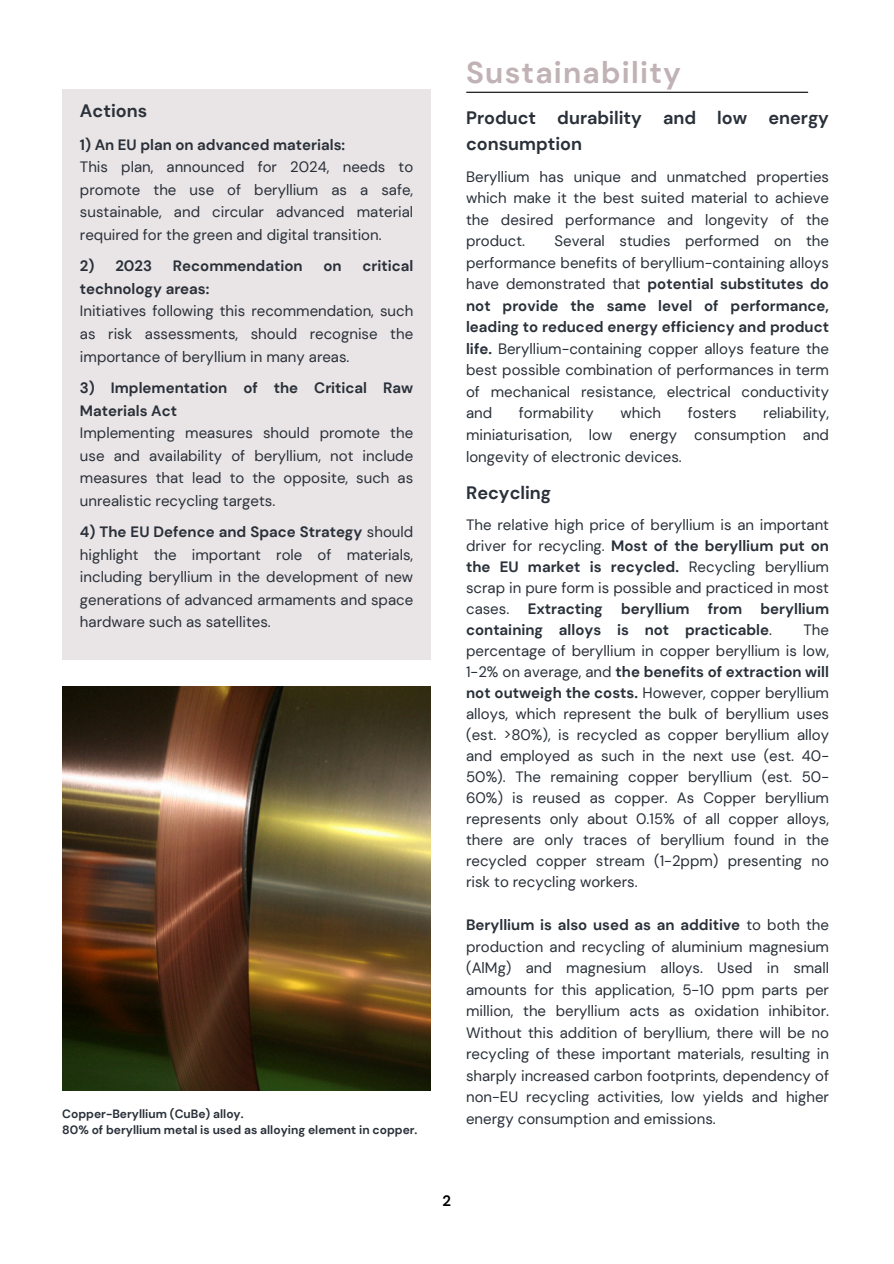
<style>
.page{position:relative;width:894px;height:1264px;background:#fff}
.page>*{position:absolute;margin:0;border:0;box-sizing:border-box;transform-origin:0 0}
.t1{font:700 30px "DM Sans";letter-spacing:.04em;color:#c0b2b5}
.t2{font:700 18px/26px "DM Sans";color:#293039}
.t3{font:15px/21.5px "DM Sans";color:#293039;text-align:justify}
.t4{font:700 15px "DM Sans";color:#293039}
.t5{font:700 15px "DM Sans";color:#000}
.t6{font:700 12px "DM Sans";color:#293039}
.s1{font-weight:700}
</style>
<div class="page">
<div style="left:62px;top:89px;width:369px;height:570px;background:#e9e4e5"></div>
<img style="left:62px;top:686px;width:368px;height:404px">
<hr style="left:466px;top:92px;width:341px;height:1px;background:#000">
<h2 class="t2" style="left:80px;top:98px;width:69px">Actions</h2>
<h3 class="t3" style="left:80px;top:133px;width:334px;line-height:22.5px;text-align:left"><span class="s1">1) An EU plan on advanced materials:<br></span>This plan, announced for 2024, needs to promote the use of beryllium as a safe, sustainable, and circular advanced material required for the green and digital transition.</h3>
<h3 class="t4" style="left:80px;top:256px;width:74px">2) 2023</h3>
<h3 class="t4" style="left:173px;top:256px;width:131px">Recommendation</h3>
<h3 class="t4" style="left:323px;top:256px;width:20px">on</h3>
<h3 class="t4" style="left:362px;top:256px;width:52px">critical</h3>
<h3 class="t3" style="left:80px;top:277px;width:334px;line-height:22.5px;text-align:left"><span class="s1">technology areas:<br></span>Initiatives following this recommendation, such as risk assessments, should recognise the importance of beryllium in many areas.</h3>
<h3 class="t3" style="left:80px;top:376px;width:334px;line-height:22.5px;text-align:left"><span class="s1">3) Implementation of the Critical Raw Materials Act<br></span>Implementing measures should promote the use and availability of beryllium, not include measures that lead to the opposite, such as unrealistic recycling targets.</h3>
<h3 class="t3" style="left:80px;top:520px;width:335px;line-height:22.5px"><span class="s1">4) The EU Defence and Space Strategy</span> should highlight the important role of materials, including beryllium in the development of new generations of advanced armaments and space hardware such as satellites.</h3>
<p class="t6" style="left:62px;top:1105px;width:183px">Copper-Beryllium (CuBe) alloy.</p>
<p class="t6" style="left:62px;top:1121px;width:356px">80% of beryllium metal is used as alloying element in copper.</p>
<h1 class="t1" style="left:466px;top:53px;width:216px">Sustainability</h1>
<p class="t2" style="left:466px;top:105px;width:364px">Product durability and low energy consumption</p>
<p class="t3" style="left:466px;top:166px;width:364px">Beryllium has unique and unmatched properties which make it the best suited material to achieve the desired performance and longevity of the product.</p>
<p class="t3" style="left:466px;top:230px;width:364px;text-indent:88px">Several studies performed on the performance benefits of beryllium-containing alloys have demonstrated that <span class="s1">potential substitutes do not provide the same level of performance, leading to reduced energy efficiency and product life.</span> Beryllium-containing copper alloys feature the best possible combination of performances in term of mechanical resistance, electrical conductivity and</p>
<p class="t3" style="left:466px;top:402px;width:364px;text-indent:297px">reliability, miniaturisation, low energy consumption and longevity of electronic devices.</p>
<p class="t2" style="left:466px;top:480px;width:86px">Recycling</p>
<p class="t3" style="left:466px;top:514px;width:364px;line-height:21px">The relative high price of beryllium is an important driver for recycling. <span class="s1">Most of the beryllium put on the EU market is recycled.</span> Recycling beryllium scrap in pure form is possible and practiced in most cases. <span class="s1">Extracting beryllium from beryllium containing alloys is not practicable</span>.</p>
<p class="t3" style="left:518px;top:402px;width:76px">formability</p>
<p class="t3" style="left:620px;top:402px;width:42px">which</p>
<p class="t3" style="left:687px;top:402px;width:50px">fosters</p>
<p class="t3" style="left:466px;top:619px;width:364px;line-height:21px;text-indent:337px">The percentage of beryllium in copper beryllium is low, 1-2% on average, and <span class="s1">the benefits of extraction will not outweigh the costs.</span> However, copper beryllium alloys, which represent the bulk of beryllium uses (est. &gt;80%), is recycled as copper beryllium alloy and employed as such in the next use (est. 40- 50%). The remaining copper beryllium (est. 50- 60%) is reused as copper. As Copper beryllium represents only about 0.15% of all copper alloys, there are only traces of beryllium found in the recycled copper stream (1-2ppm) presenting no risk to recycling workers.</p>
<p class="t3" style="left:466px;top:914px;width:364px"><span class="s1">Beryllium is also used as an additive</span> to both the production and recycling of aluminium magnesium (AlMg) and magnesium alloys. Used in small amounts for this application, 5-10 ppm parts per million, the beryllium acts as oxidation inhibitor.<br>Without this addition of beryllium, there will be no recycling of these important materials, resulting in sharply increased carbon footprints, dependency of non-EU recycling activities, low yields and higher energy consumption and emissions.</p>
<p class="t5" style="left:442px;top:1190px;width:10px">2</p>
</div>
